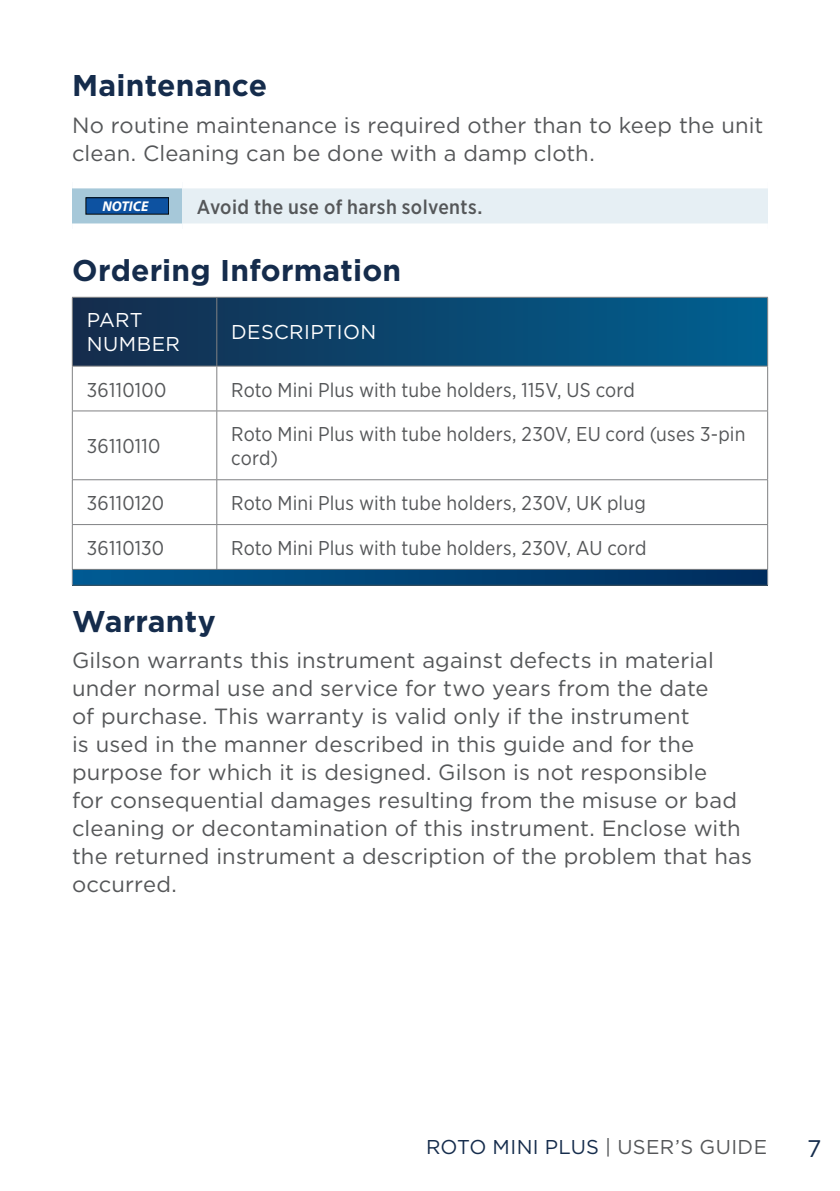
<style>
.page{position:relative;width:840px;height:1191px;background:#fff}
.page>*{position:absolute;margin:0;border:0;box-sizing:border-box;transform-origin:0 0}
.HEADING_1_NO_TOP{font:700 30px "Gotham";letter-spacing:.005em;color:#152c4c}
.HEADING_1{font:700 30px "Gotham";letter-spacing:.005em;color:#152c4c}
.t1{font:24px "Gotham";color:#152c4c}
.BODY{font:22px/28px "Gotham";letter-spacing:.01em;color:#555759}
.BODY_TBL_TXT{font:20px/24px "Gotham Narrow";letter-spacing:.01em;color:#555759}
.LEFT_BODY{font:500 20px "Gotham Narrow";letter-spacing:.015em;color:#555759}
.t2{font:20px "Gotham";letter-spacing:.015em;color:#152c4c}
.HEADING_LEFT{font:20px/24px "Gotham";letter-spacing:.015em;color:#fff}
.t3{font:italic 700 14.2px "Myriad Pro";color:#fff}
.s1{color:#555759}
</style>
<div class="page">
<div style="left:72px;top:183px;width:110px;height:46px;background:#a6c8d9"></div>
<div style="left:182px;top:183px;width:585px;height:46px;background:#e6eff4"></div>
<div style="left:182px;top:177px;width:585px;height:11px;background:#fff"></div>
<div style="left:182px;top:223px;width:585px;height:12px;background:#fff"></div>
<div style="left:72px;top:177px;width:110px;height:11px;background:#fff"></div>
<div style="left:72px;top:223px;width:110px;height:12px;background:#fff"></div>
<div style="left:86px;top:198px;width:82px;height:16px;background:#0d52a1"></div>
<div style="left:85px;top:197px;width:84px;height:17px;border:1px solid #040503"></div>
<svg style="left:73px;top:298px;width:693px;height:68px;background:#0b466e"></svg>
<div style="left:72px;top:569px;width:695px;height:16px;background:linear-gradient(to right,#005b92,#002d5c)"></div>
<hr style="left:72px;top:297px;width:145px;height:1px;background:#808183">
<hr style="left:72px;top:297px;width:1px;height:69px;background:#808183">
<hr style="left:217px;top:297px;width:550px;height:1px;background:#808183">
<hr style="left:216px;top:297px;width:1px;height:69px;background:#808183">
<hr style="left:766px;top:297px;width:1px;height:69px;background:#808183">
<hr style="left:72px;top:366px;width:145px;height:1px;background:#808183">
<hr style="left:72px;top:366px;width:1px;height:45px;background:#808183">
<hr style="left:217px;top:366px;width:550px;height:1px;background:#808183">
<hr style="left:216px;top:366px;width:1px;height:45px;background:#808183">
<hr style="left:766px;top:366px;width:1px;height:45px;background:#808183">
<hr style="left:72px;top:410px;width:145px;height:1px;background:#808183">
<hr style="left:72px;top:411px;width:1px;height:68px;background:#808183">
<hr style="left:217px;top:410px;width:550px;height:1px;background:#808183">
<hr style="left:216px;top:411px;width:1px;height:68px;background:#808183">
<hr style="left:766px;top:411px;width:1px;height:68px;background:#808183">
<hr style="left:72px;top:479px;width:145px;height:1px;background:#808183">
<hr style="left:72px;top:480px;width:1px;height:44px;background:#808183">
<hr style="left:217px;top:479px;width:550px;height:1px;background:#808183">
<hr style="left:216px;top:480px;width:1px;height:44px;background:#808183">
<hr style="left:766px;top:480px;width:1px;height:44px;background:#808183">
<hr style="left:72px;top:524px;width:145px;height:1px;background:#808183">
<hr style="left:72px;top:525px;width:1px;height:44px;background:#808183">
<hr style="left:217px;top:524px;width:550px;height:1px;background:#808183">
<hr style="left:216px;top:525px;width:1px;height:44px;background:#808183">
<hr style="left:766px;top:525px;width:1px;height:44px;background:#808183">
<hr style="left:72px;top:569px;width:145px;height:1px;background:#808183">
<hr style="left:217px;top:569px;width:550px;height:1px;background:#808183">
<svg style="left:72px;top:569px;width:1px;height:16px"></svg>
<svg style="left:766px;top:569px;width:1px;height:16px"></svg>
<hr style="left:72px;top:585px;width:145px;height:1px;background:#415059">
<hr style="left:217px;top:585px;width:550px;height:1px;background:#415059">
<p class="HEADING_1" style="left:72px;top:65px;width:196px">Maintenance</p>
<p class="BODY" style="left:72px;top:110px;width:692px">N o routine maintenance is required other than to keep the unit clean. Cleaning can be done with a damp cloth.</p>
<p class="t3" style="left:102px;top:197px;width:47px">NOTICE</p>
<p class="LEFT_BODY" style="left:197px;top:194px;width:287px">Avoid the use of harsh solvents.</p>
<p class="HEADING_1_NO_TOP" style="left:72px;top:250px;width:330px">Ordering Information</p>
<p class="HEADING_LEFT" style="left:87px;top:307px;width:94px">PART<br>NUMBER</p>
<p class="HEADING_LEFT" style="left:231px;top:319px;width:107px">DESCRI PTION</p>
<p class="BODY_TBL_TXT" style="left:87px;top:377px;width:81px">36110100</p>
<p class="BODY_TBL_TXT" style="left:231px;top:377px;width:405px">Roto Mini Plus with tube holders, 115V, US cord</p>
<p class="BODY_TBL_TXT" style="left:87px;top:434px;width:75px">36110110</p>
<p class="BODY_TBL_TXT" style="left:231px;top:422px;width:515px">Roto Mini Plus with tube holders, 230V, EU cord (uses 3-pin cord)</p>
<p class="BODY_TBL_TXT" style="left:87px;top:491px;width:79px">36110120</p>
<p class="BODY_TBL_TXT" style="left:231px;top:491px;width:416px">Roto Mini Plus with tube holders, 230V, UK plug</p>
<p class="BODY_TBL_TXT" style="left:87px;top:535px;width:79px">36110130</p>
<p class="BODY_TBL_TXT" style="left:231px;top:535px;width:416px">Roto Mini Plus with tube holders, 230V, AU cord</p>
<p class="HEADING_1_NO_TOP" style="left:72px;top:601px;width:145px">Warranty</p>
<p class="BODY" style="left:72px;top:646px;width:681px">Gilson warrants this instrument against defects in material under normal use and service for two years from the date<br>of purchase. This warranty is valid only if the instrument<br>is used in the manner described in this guide and for the purpose for which it is designed. Gilson is not responsible<br>for consequential damages resulting from the misuse or bad cleaning or decontamination of this instrument. Enclose with the returned instrument a description of the problem that has occurred.</p>
<p class="t2" style="left:426px;top:1134px;width:342px">Roto Mini Plus <span class="s1">| USER’S GUI DE</span></p>
<p class="t1" style="left:806px;top:1133px;width:16px">7</p>
</div>
